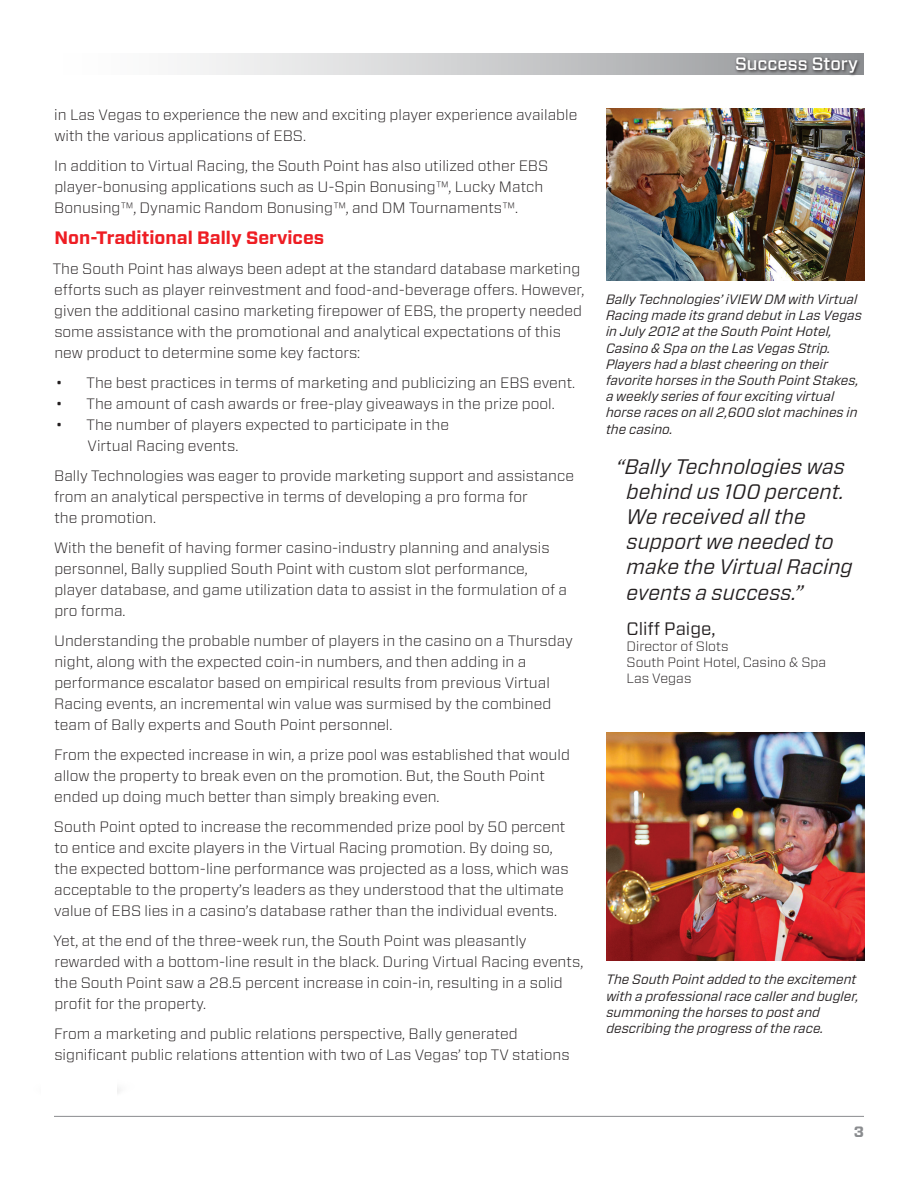
<style>
.page{position:relative;width:918px;height:1188px;background:#fff}
.page>*{position:absolute;margin:0;border:0;box-sizing:border-box;transform-origin:0 0}
.Pull_Quote{font:italic 21px/25.2px "Forza";color:#231f20}
.Body_text_subhead{font:700 18px "Forza";color:#ee1d23}
.t1{font:500 18px "Forza";color:#fff}
.Pull_Quote_Name{font:18px "Forza";color:#231f20}
.Body_text{font:300 15px/21px "Forza";color:#231f20}
.t2{font:700 15px "Forza";color:#8a8c8f}
.t3{font:italic 13.5px/16.2px "Forza";color:#231f20}
.Pull_Quote_title{font:300 13.5px "Forza";color:#231f20}
</style>
<div class="page">
<div style="left:53px;top:53px;width:810px;height:22px;background:linear-gradient(to right,#fff,#929497)"></div>
<div style="left:734px;top:56px;width:127px;height:21px;background:#231f20;opacity:.88"></div>
<hr style="left:54px;top:1116px;width:810px;height:1px;background:#8a8c8f">
<img style="left:54px;top:1088px;width:85px;height:29px">
<div style="left:41px;top:1054px;width:76px;height:53px;background:#fff"></div>
<img style="left:606px;top:108px;width:258px;height:172px">
<img style="left:606px;top:732px;width:259px;height:229px">
<p class="Body_text" style="left:54px;top:104px;width:525px">in Las Vegas to experience the new and exciting player experience available with the various applications of EBS.</p>
<p class="Body_text" style="left:54px;top:155px;width:496px">In addition to Virtual Racing, the South Point has also utilized other EBS player-bonusing applications such as U-Spin Bonusing™, Lucky Match<br>Bonusing™, Dynamic Random Bonusing™, and DM Tournaments™.</p>
<p class="Body_text_subhead" style="left:54px;top:225px;width:271px">Non-Traditional Bally Services</p>
<p class="Body_text" style="left:53px;top:257px;width:533px">The South Point has always been adept at the standard database marketing efforts such as player reinvestment and food-and-beverage offers. However, given the additional casino marketing firepower of EBS, the property needed some assistance with the promotional and analytical expectations of this new product to determine some key factors:</p>
<p class="Body_text" style="left:56px;top:371px;width:521px">• The best practices in terms of marketing and publicizing an EBS event.</p>
<p class="Body_text" style="left:56px;top:392px;width:500px">• The amount of cash awards or free-play giveaways in the prize pool.</p>
<p class="Body_text" style="left:88px;top:413px;width:363px;text-indent:-32px">• The number of players expected to participate in the<br>Virtual Racing events.</p>
<p class="Body_text" style="left:54px;top:464px;width:521px">Bally Technologies was eager to provide marketing support and assistance from an analytical perspective in terms of developing a pro forma for<br>the promotion.</p>
<p class="Body_text" style="left:54px;top:536px;width:514px">With the benefit of having former casino-industry planning and analysis personnel, Bally supplied South Point with custom slot performance, player database, and game utilization data to assist in the formulation of a pro forma.</p>
<p class="Body_text" style="left:54px;top:629px;width:520px">Understanding the probable number of players in the casino on a Thursday night, along with the expected coin-in numbers, and then adding in a performance escalator based on empirical results from previous Virtual Racing events, an incremental win value was surmised by the combined team of Bally experts and South Point personnel.</p>
<p class="Body_text" style="left:54px;top:743px;width:517px">From the expected increase in win, a prize pool was established that would allow the property to break even on the promotion. But, the South Point ended up doing much better than simply breaking even.</p>
<p class="Body_text" style="left:54px;top:815px;width:516px">South Point opted to increase the recommended prize pool by 50 percent to entice and excite players in the Virtual Racing promotion. By doing so, the expected bottom-line performance was projected as a loss, which was acceptable to the property’s leaders as they understood that the ultimate value of EBS lies in a casino’s database rather than the individual events.</p>
<p class="Body_text" style="left:53px;top:929px;width:531px">Yet, at the end of the three-week run, the South Point was pleasantly rewarded with a bottom-line result in the black. During Virtual Racing events, the South Point saw a 28.5 percent increase in coin-in, resulting in a solid profit for the property.</p>
<p class="Body_text" style="left:54px;top:1022px;width:517px">From a marketing and public relations perspective, Bally generated significant public relations attention with two of Las Vegas’ top TV stations</p>
<p class="t1" style="left:735px;top:52px;width:124px">Success Story</p>
<p class="t3" style="left:606px;top:291px;width:257px">Bally Technologies’ iVIEW DM with Virtual Racing made its grand debut in Las Vegas in July 2012 at the South Point Hotel, Casino &amp; Spa on the Las Vegas Strip.<br>Players had a blast cheering on their favorite horses in the South Point Stakes, a weekly series of four exciting virtual horse races on all 2,600 slot machines in the casino.</p>
<p class="Pull_Quote" style="left:627px;top:453px;width:228px;text-indent:-10px">“ Bally Technologies was behind us 100 percent.<br>We received all the support we needed to make the Virtual Racing events a success.”</p>
<p class="Pull_Quote_Name" style="left:627px;top:616px;width:91px">Cliff Paige,</p>
<p class="Pull_Quote_title" style="left:627px;top:637px;width:103px">Director of Slots</p>
<p class="Pull_Quote_title" style="left:627px;top:653px;width:201px">South Point Hotel, Casino &amp; Spa</p>
<p class="Pull_Quote_title" style="left:627px;top:669px;width:66px">Las Vegas</p>
<p class="t3" style="left:606px;top:971px;width:254px">The South Point added to the excitement with a professional race caller and bugler, summoning the horses to post and describing the progress of the race.</p>
<p class="t2" style="left:854px;top:1122px;width:12px">3</p>
</div>
